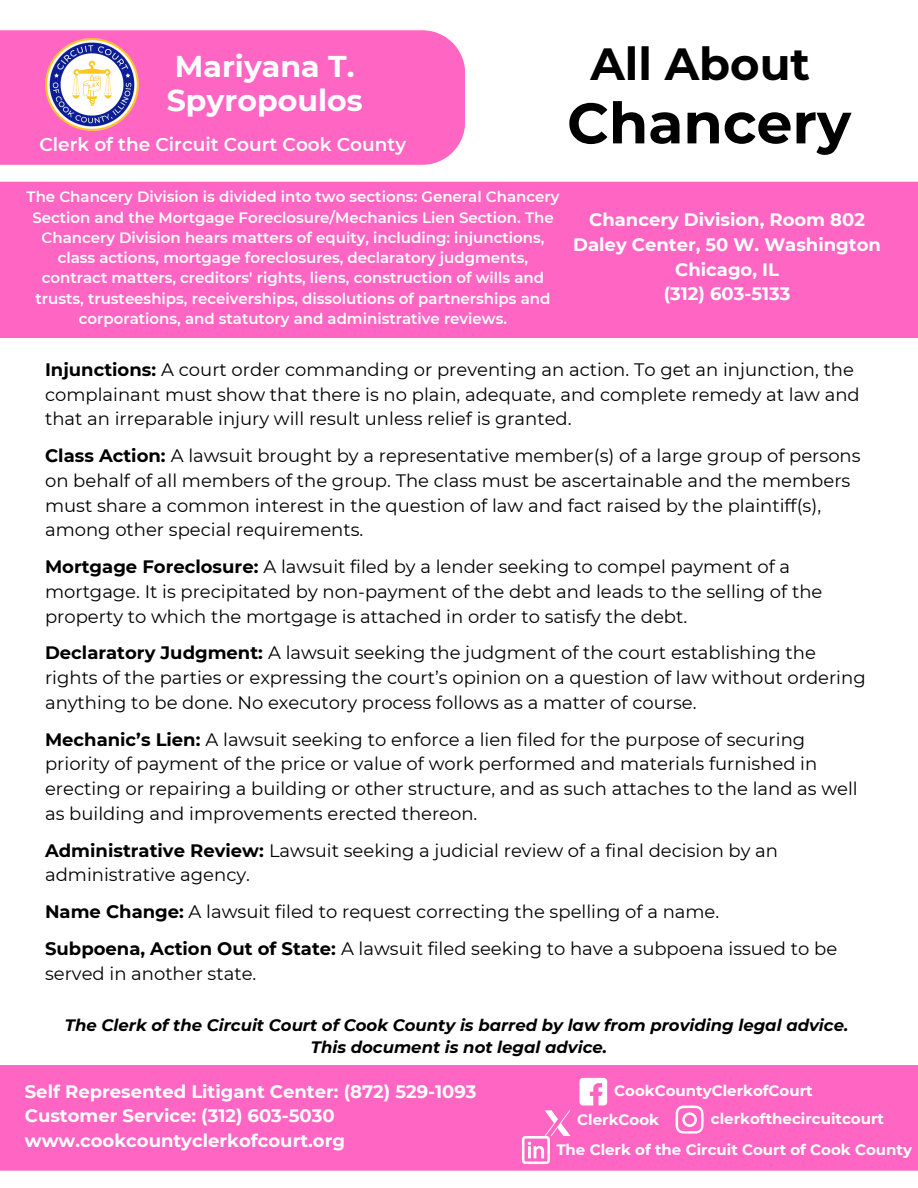
<style>
.page{position:relative;width:918px;height:1188px;background:#fff}
.page>*{position:absolute;margin:0;border:0;box-sizing:border-box;transform-origin:0 0}
.t1{font:700 57px "Montserrat";color:#000}
.t2{font:700 45px "Montserrat";color:#000}
.t3{font:700 30px/33.8px "Montserrat";color:#fff}
.t4{font:600 18.6px "Montserrat";color:#fff}
.t5{font:18px/24.8px "Montserrat";color:#000}
.t6{font:700 18px/24.8px "Montserrat";color:#fff;text-align:center}
.t7{font:italic 700 16.5px "Montserrat";color:#000}
.t8{font:600 15px/20.2px "Montserrat";color:#fff;text-align:center}
.t9{font:700 15px "Montserrat";color:#fff}
.s1{font-weight:700}
</style>
<div class="page">
<div style="left:0;top:30px;width:465px;height:135px;background:#ff66c4"></div>
<img style="left:41px;top:33px;width:102px;height:102px">
<div style="left:0;top:1065px;width:918px;height:106px;background:#ff66c4"></div>
<div style="left:0;top:182px;width:918px;height:156px;background:#ff66c4"></div>
<svg style="left:579px;top:1078px;width:28px;height:27px"></svg>
<svg style="left:676px;top:1106px;width:28px;height:28px"></svg>
<svg style="left:522px;top:1110px;width:48px;height:54px"></svg>
<p class="t3" style="left:167px;top:50px;width:197px">Mariyana T.<br>Spyropoulos</p>
<h3 class="t4" style="left:39px;top:133px;width:368px">Clerk of the Circuit Court Cook County</h3>
<h4 class="t2" style="left:590px;top:36px;width:221px">All About</h4>
<h5 class="t1" style="left:567px;top:88px;width:285px">Chancery</h5>
<h2 class="t8" style="left:27px;top:187px;width:534px">The Chancery Division is divided into two sections: General Chancery Section and the Mortgage Foreclosure/Mechanics Lien Section. The Chancery Division hears matters of equity, including: injunctions, class actions, mortgage foreclosures, declaratory judgments, contract matters, creditors' rights, liens, construction of wills and trusts, trusteeships, receiverships, dissolutions of partnerships and corporations, and statutory and administrative reviews.</h2>
<h1 class="t6" style="left:573px;top:207px;width:309px">Chancery Division, Room 802<br>Daley Center, 50 W. Washington<br>Chicago, IL<br>(312) 603-5133</h1>
<h5 class="t5" style="left:45px;top:357px;width:816px"><span class="s1">Injunctions:</span> A court order commanding or preventing an action. To get an injunction, the complainant must show that there is no plain, adequate, and complete remedy at law and that an irreparable injury will result unless relief is granted.</h5>
<h5 class="t5" style="left:45px;top:443px;width:817px"><span class="s1">Class Action:</span> A lawsuit brought by a representative member(s) of a large group of persons on behalf of all members of the group. The class must be ascertainable and the members must share a common interest in the question of law and fact raised by the plaintiff(s), among other special requirements.</h5>
<h5 class="t5" style="left:45px;top:554px;width:779px"><span class="s1">Mortgage Foreclosure:</span> A lawsuit filed by a lender seeking to compel payment of a mortgage. It is precipitated by non-payment of the debt and leads to the selling of the property to which the mortgage is attached in order to satisfy the debt.</h5>
<p class="t5" style="left:45px;top:640px;width:822px"><span class="s1">Declaratory Judgment:</span> A lawsuit seeking the judgment of the court establishing the rights of the parties or expressing the court’s opinion on a question of law without ordering anything to be done. No executory process follows as a matter of course.</p>
<p class="t5" style="left:45px;top:727px;width:814px"><span class="s1">Mechanic’s Lien:</span> A lawsuit seeking to enforce a lien filed for the purpose of securing priority of payment of the price or value of work performed and materials furnished in erecting or repairing a building or other structure, and as such attaches to the land as well as building and improvements erected thereon.</p>
<h4 class="t5" style="left:45px;top:838px;width:734px"><span class="s1">Administrative Review:</span> Lawsuit seeking a judicial review of a final decision by an administrative agency.</h4>
<p class="t5" style="left:45px;top:899px;width:676px"><span class="s1">Name Change:</span> A lawsuit filed to request correcting the spelling of a name.</p>
<p class="t5" style="left:45px;top:936px;width:794px"><span class="s1">Subpoena, Action Out of State:</span> A lawsuit filed seeking to have a subpoena issued to be served in another state.</p>
<p class="t7" style="left:65px;top:1015px;width:785px">The Clerk of the Circuit Court of Cook County is barred by law from providing legal advice.</p>
<h4 class="t7" style="left:311px;top:1037px;width:298px">This document is not legal advice.</h4>
<h5 class="t9" style="left:614px;top:1082px;width:200px">CookCountyClerkofCourt</h5>
<h5 class="t9" style="left:711px;top:1110px;width:175px">clerkofthecircuitcourt</h5>
<h5 class="t9" style="left:556px;top:1141px;width:357px">The Clerk of the Circuit Court of Cook County</h5>
<p class="t6" style="left:25px;top:1079px;width:453px;text-align:left">Self Represented Litigant Center: (872) 529-1093<br>Customer Service: (312) 603-5030 www.cookcountyclerkofcourt.org</p>
<h5 class="t9" style="left:577px;top:1110px;width:83px">ClerkCook</h5>
</div>
